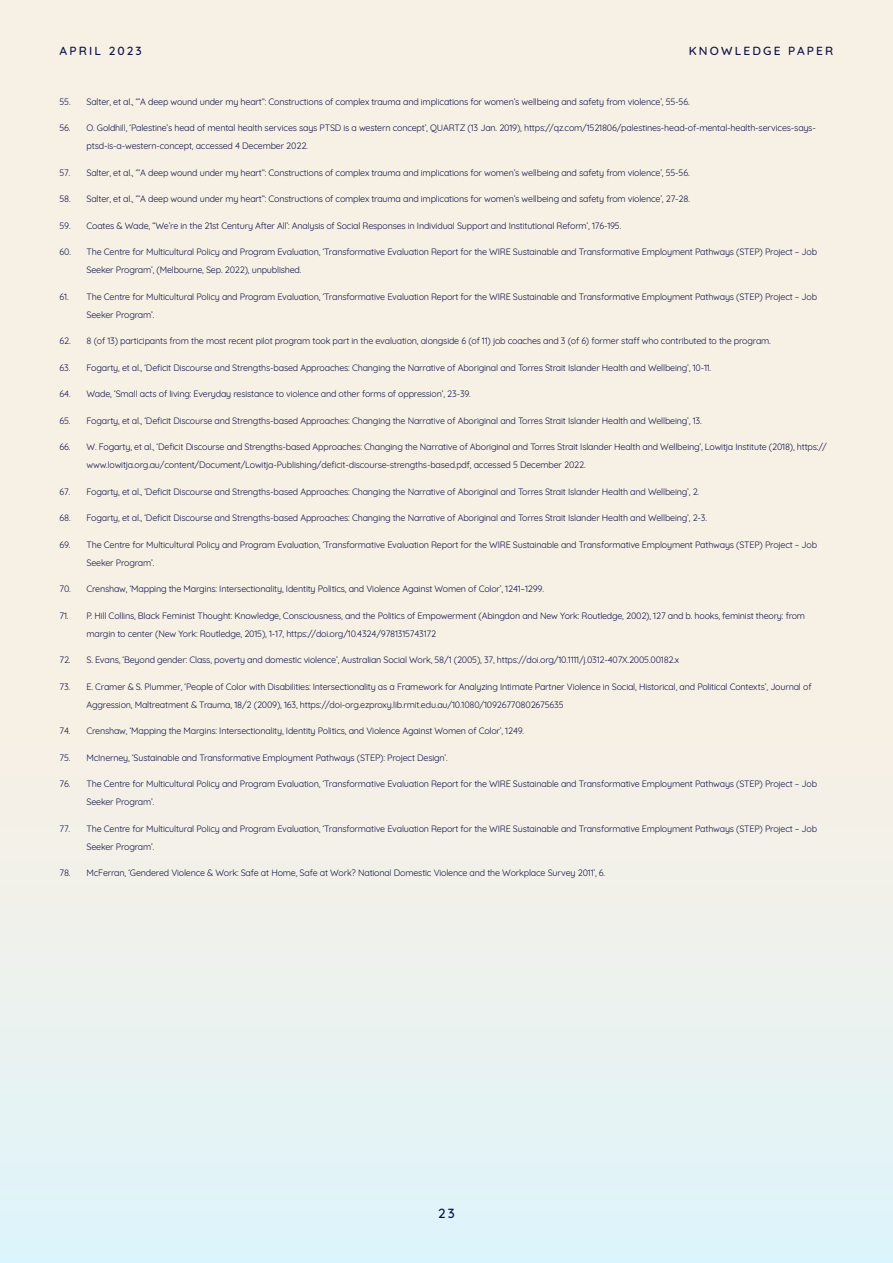
<style>
.page{position:relative;width:893px;height:1263px;background:#fff}
.page>*{position:absolute;margin:0;border:0;box-sizing:border-box;transform-origin:0 0}
.t1{font:500 13.5px "Quicksand";color:#0f1447}
.t2{font:500 12px "Quicksand";letter-spacing:.18em;color:#0f1447}
.t3{font:9px/18px "Quicksand";letter-spacing:-.02em;color:#0f1447}
</style>
<div class="page">
<div style="left:0;top:0;width:893px;height:1263px;background:linear-gradient(to bottom,#fdefe0,#e7f3f3)"></div>
<h2 class="t2" style="left:60px;top:41px;width:84px">APRIL 2023</h2>
<h2 class="t2" style="left:689px;top:41px;width:146px">KNOWLEDGE PAPER</h2>
<p class="t3" style="left:60px;top:92px;width:632px">55. Salter, et al., ‘”A deep wound under my heart”: Constructions of complex trauma and implications for women’s wellbeing and safety from violence’, 55-56.</p>
<p class="t3" style="left:87px;top:118px;width:731px;text-indent:-27px">56. O. Goldhill, ‘Palestine’s head of mental health services says PTSD is a western concept’, QUARTZ (13 Jan. 2019), https://qz.com/1521806/palestines-head-of-mental-health-services-says&shy;ptsd-is-a-western-concept, accessed 4 December 2022.</p>
<p class="t3" style="left:60px;top:163px;width:632px">57. Salter, et al., ‘”A deep wound under my heart”: Constructions of complex trauma and implications for women’s wellbeing and safety from violence’, 55-56.</p>
<p class="t3" style="left:60px;top:189px;width:632px">58. Salter, et al., ‘”A deep wound under my heart”: Constructions of complex trauma and implications for women’s wellbeing and safety from violence’, 27-28.</p>
<p class="t3" style="left:60px;top:216px;width:563px">59. Coates &amp; Wade, ‘‘We’re in the 21st Century After All’: Analysis of Social Responses in Individual Support and Institutional Reform’, 176-195.</p>
<p class="t3" style="left:87px;top:242px;width:732px;text-indent:-27px">60. The Centre for Multicultural Policy and Program Evaluation, ‘Transformative Evaluation Report for the WIRE Sustainable and Transformative Employment Pathways (STEP) Project – Job<br>Seeker Program’, (Melbourne, Sep. 2022), unpublished.</p>
<p class="t3" style="left:87px;top:287px;width:732px;text-indent:-27px">61. The Centre for Multicultural Policy and Program Evaluation, ‘Transformative Evaluation Report for the WIRE Sustainable and Transformative Employment Pathways (STEP) Project – Job<br>Seeker Program’.</p>
<p class="t3" style="left:60px;top:331px;width:713px">62. 8 (of 13) participants from the most recent pilot program took part in the evaluation, alongside 6 (of 11) job coaches and 3 (of 6) former staff who contributed to the program.</p>
<p class="t3" style="left:60px;top:358px;width:653px">63. Fogarty, et al., ‘Deficit Discourse and Strengths-based Approaches: Changing the Narrative of Aboriginal and Torres Strait Islander Health and Wellbeing’, 10-11.</p>
<p class="t3" style="left:60px;top:384px;width:413px">64. Wade, ‘Small acts of living: Everyday resistance to violence and other forms of oppression’, 23-39.</p>
<p class="t3" style="left:60px;top:411px;width:644px">65. Fogarty, et al., ‘Deficit Discourse and Strengths-based Approaches: Changing the Narrative of Aboriginal and Torres Strait Islander Health and Wellbeing’, 13.</p>
<p class="t3" style="left:87px;top:437px;width:742px;text-indent:-27px">66. W. Fogarty, et al., ‘Deficit Discourse and Strengths-based Approaches: Changing the Narrative of Aboriginal and Torres Strait Islander Health and Wellbeing’, Lowitja Institute (2018), https:// www.lowitja.org.au/content/Document/Lowitja-Publishing/deficit-discourse-strengths-based.pdf, accessed 5 December 2022.</p>
<p class="t3" style="left:60px;top:482px;width:641px">67. Fogarty, et al., ‘Deficit Discourse and Strengths-based Approaches: Changing the Narrative of Aboriginal and Torres Strait Islander Health and Wellbeing’, 2.</p>
<p class="t3" style="left:60px;top:508px;width:649px">68. Fogarty, et al., ‘Deficit Discourse and Strengths-based Approaches: Changing the Narrative of Aboriginal and Torres Strait Islander Health and Wellbeing’, 2-3.</p>
<p class="t3" style="left:87px;top:535px;width:732px;text-indent:-27px">69. The Centre for Multicultural Policy and Program Evaluation, ‘Transformative Evaluation Report for the WIRE Sustainable and Transformative Employment Pathways (STEP) Project – Job<br>Seeker Program’.</p>
<p class="t3" style="left:60px;top:579px;width:486px">70. Crenshaw, ‘Mapping the Margins: Intersectionality, Identity Politics, and Violence Against Women of Color’, 1241–1299.</p>
<p class="t3" style="left:87px;top:606px;width:720px;text-indent:-27px">71. P. Hill Collins, Black Feminist Thought: Knowledge, Consciousness, and the Politics of Empowerment (Abingdon and New York: Routledge, 2002), 127 and b. hooks, feminist theory: from margin to center (New York: Routledge, 2015), 1-17, https://doi.org/10.4324/9781315743172</p>
<p class="t3" style="left:60px;top:650px;width:621px">72. S. Evans, ‘Beyond gender: Class, poverty and domestic violence’, Australian Social Work, 58/1 (2005), 37, https://doi.org/10.1111/j.0312-407X.2005.00182.x</p>
<p class="t3" style="left:87px;top:677px;width:726px;text-indent:-27px">73. E. Cramer &amp; S. Plummer, ‘People of Color with Disabilities: Intersectionality as a Framework for Analyzing Intimate Partner Violence in Social, Historical, and Political Contexts’, Journal of<br>Aggression, Maltreatment &amp; Trauma, 18/2 (2009), 163, https://doi-org.ezproxy.lib.rmit.edu.au/10.1080/10926770802675635</p>
<p class="t3" style="left:60px;top:721px;width:466px">74. Crenshaw, ‘Mapping the Margins: Intersectionality, Identity Politics, and Violence Against Women of Color’, 1249.</p>
<p class="t3" style="left:60px;top:748px;width:390px">75. McInerney, ‘Sustainable and Transformative Employment Pathways (STEP): Project Design’.</p>
<p class="t3" style="left:87px;top:774px;width:732px;text-indent:-27px">76. The Centre for Multicultural Policy and Program Evaluation, ‘Transformative Evaluation Report for the WIRE Sustainable and Transformative Employment Pathways (STEP) Project – Job<br>Seeker Program’.</p>
<p class="t3" style="left:87px;top:819px;width:732px;text-indent:-27px">77. The Centre for Multicultural Policy and Program Evaluation, ‘Transformative Evaluation Report for the WIRE Sustainable and Transformative Employment Pathways (STEP) Project – Job<br>Seeker Program’.</p>
<p class="t3" style="left:60px;top:863px;width:547px">78. McFerran, ‘Gendered Violence &amp; Work: Safe at Home, Safe at Work? National Domestic Violence and the Workplace Survey 2011’, 6.</p>
<h1 class="t1" style="left:438px;top:1202px;width:18px">23</h1>
</div>
